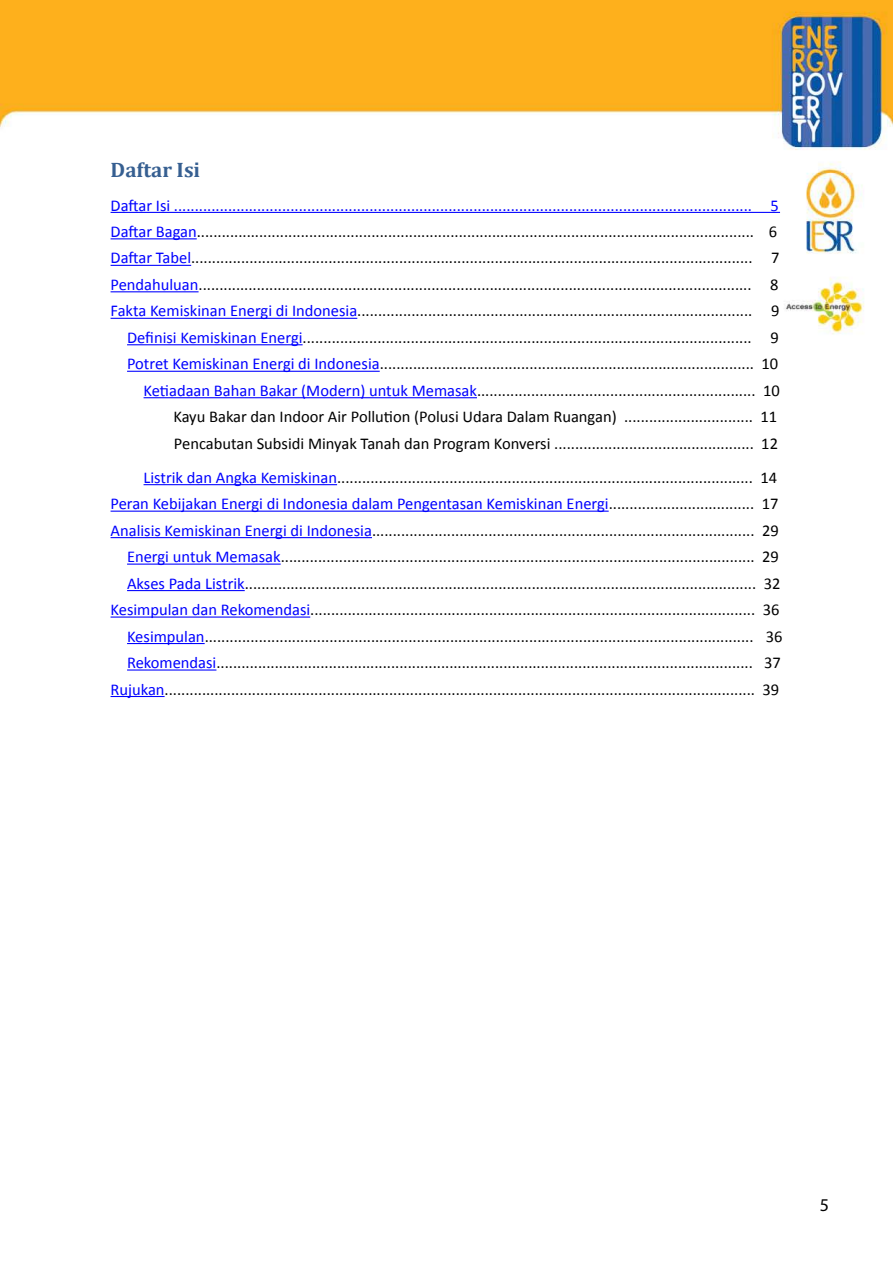
<style>
.page{position:relative;width:893px;height:1263px;background:#fff}
.page>*{position:absolute;margin:0;border:0;box-sizing:border-box;transform-origin:0 0}
.t1{font:700 21px "Cambria";color:#365f91}
.t2{font:18px "Myriad Pro";color:#000}
.t3{font:16.5px/26.5px "Calibri";color:#000;text-align:right}
.t4{font:16.5px "Calibri";color:#00f}
.s1{color:#00f}
.s2{color:#000}
</style>
<div class="page">
<img style="left:0;top:0;width:893px;height:698px">
<hr style="left:111px;top:212px;width:669px;height:1px;background:#00f">
<hr style="left:111px;top:238px;width:86px;height:1px;background:#00f">
<hr style="left:111px;top:265px;width:80px;height:1px;background:#00f">
<hr style="left:111px;top:291px;width:88px;height:1px;background:#00f">
<hr style="left:111px;top:318px;width:246px;height:1px;background:#00f">
<hr style="left:127px;top:344px;width:176px;height:1px;background:#00f">
<hr style="left:127px;top:371px;width:253px;height:1px;background:#00f">
<hr style="left:144px;top:397px;width:333px;height:1px;background:#00f">
<hr style="left:144px;top:484px;width:193px;height:1px;background:#00f">
<hr style="left:111px;top:511px;width:498px;height:1px;background:#00f">
<hr style="left:111px;top:537px;width:261px;height:1px;background:#00f">
<hr style="left:127px;top:564px;width:154px;height:1px;background:#00f">
<hr style="left:127px;top:590px;width:118px;height:1px;background:#00f">
<hr style="left:111px;top:616px;width:199px;height:2px;background:#00f">
<hr style="left:127px;top:643px;width:78px;height:1px;background:#00f">
<hr style="left:127px;top:669px;width:89px;height:1px;background:#00f">
<hr style="left:111px;top:696px;width:54px;height:1px;background:#00f">
<p class="t1" style="left:111px;top:157px;width:91px">Daftar Isi</p>
<p class="t3" style="left:111px;top:191px;width:671px"><span class="s1">Daftar Isi ........................................................................................................................................... 5<br>Daftar Bagan</span>...................................................................................................................................... 6<br><span class="s1">Daftar Tabel</span>....................................................................................................................................... 7<br><span class="s1">Pendahuluan</span>..................................................................................................................................... 8<br><span class="s1">Fakta Kemiskinan Energi di Indonesia</span>............................................................................................... 9<br><span class="s1">Definisi Kemiskinan Energi</span>............................................................................................................ 9<br><span class="s1">Potret Kemiskinan Energi di Indonesia</span>.......................................................................................... 10<br><span class="s1">Ketiadaan Bahan Bakar (Modern) untuk Memasak</span>................................................................... 10<br>Kayu Bakar dan Indoor Air Pollution (Polusi Udara Dalam Ruangan) ............................... 11<br>Pencabutan Subsidi Minyak Tanah dan Program Konversi ................................................ 12</p>
<p class="t3" style="left:144px;top:463px;width:635px"><span class="s1">Listrik dan Angka Kemiskinan</span>.................................................................................................... 14</p>
<p class="t4" style="left:111px;top:494px;width:669px">Peran Kebijakan Energi di Indonesia dalam Pengentasan Kemiskinan Energi<span class="s2">................................... 17</span></p>
<p class="t3" style="left:111px;top:516px;width:670px"><span class="s1">Analisis Kemiskinan Energi di Indonesia</span>............................................................................................ 29</p>
<p class="t3" style="left:127px;top:543px;width:653px"><span class="s1">Energi untuk Memasak</span>.................................................................................................................. 29</p>
<p class="t3" style="left:127px;top:569px;width:655px"><span class="s1">Akses Pada Listrik</span>........................................................................................................................... 32</p>
<p class="t3" style="left:111px;top:596px;width:670px"><span class="s1">Kesimpulan dan Rekomendasi</span>........................................................................................................... 36</p>
<p class="t3" style="left:127px;top:622px;width:657px"><span class="s1">Kesimpulan</span>.................................................................................................................................... 36</p>
<p class="t3" style="left:127px;top:649px;width:655px"><span class="s1">Rekomendasi</span>................................................................................................................................. 37</p>
<p class="t3" style="left:111px;top:675px;width:670px"><span class="s1">Rujukan</span>.............................................................................................................................................. 39</p>
<p class="t2" style="left:820px;top:1193px;width:11px">5</p>
</div>
